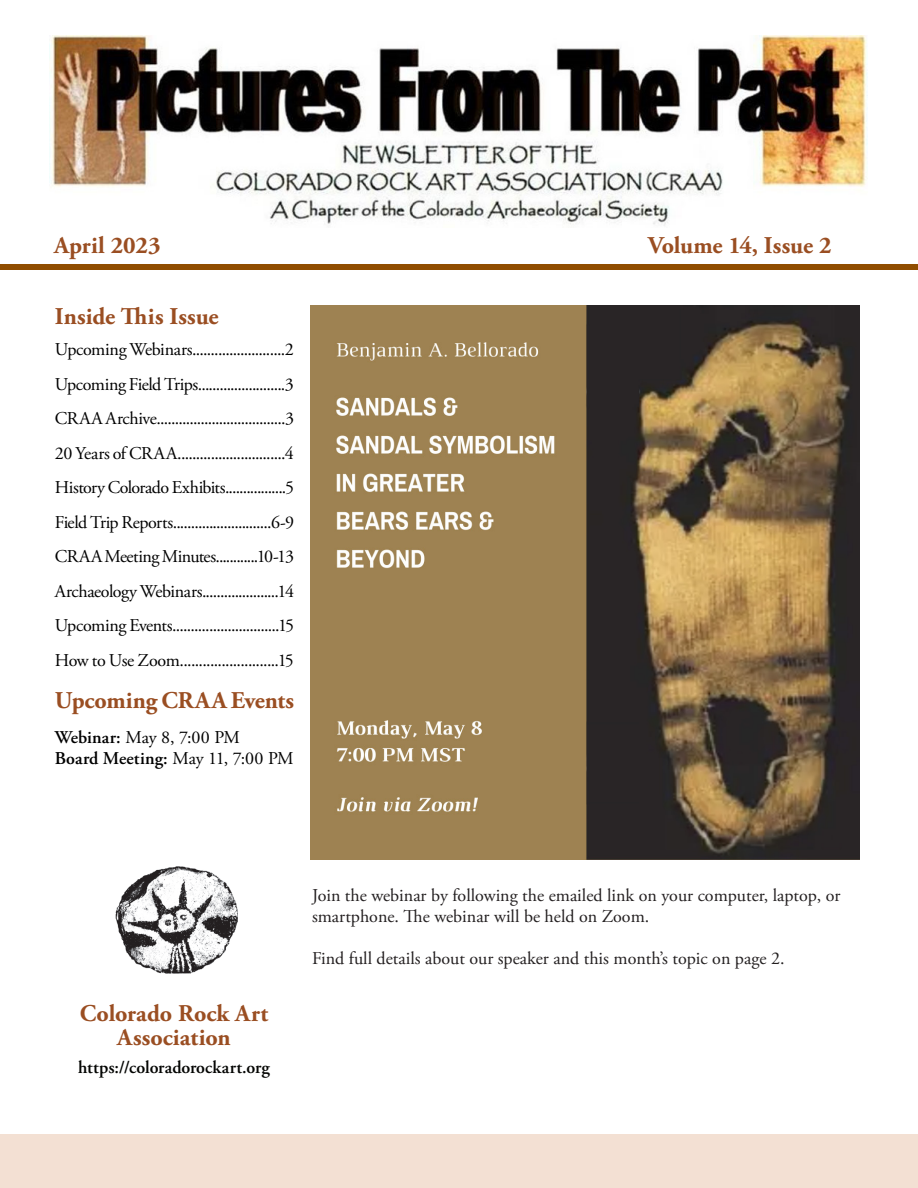
<style>
.page{position:relative;width:918px;height:1188px;background:#fff}
.page>*{position:absolute;margin:0;border:0;box-sizing:border-box;transform-origin:0 0}
.Head1{font:700 24px/24px "Adobe Garamond Pro";color:#9a4e22;text-align:center}
.MainText{font:700 24px "Adobe Garamond Pro";letter-spacing:-.005em;color:#9a4e22}
.Head1-2{font:18px "Adobe Garamond Pro";letter-spacing:-.025em;color:#000}
.t1{font:18px/21px "Adobe Garamond Pro";color:#231f20}
.Head1-3{font:600 18px "Adobe Garamond Pro";color:#040503}
.Head1-4{font:600 18px "Adobe Garamond Pro";letter-spacing:.005em;color:#000}
.s1{font-weight:600}
.s2{font-weight:400}
</style>
<div class="page">
<div style="left:0;top:264px;width:918px;height:6px;background:#904d00"></div>
<img style="left:115px;top:866px;width:123px;height:108px">
<img style="left:311px;top:306px;width:549px;height:553px">
<div style="left:3px;top:1137px;width:912px;height:48px;background:#f3e0d3"></div>
<div style="left:0;top:1134px;width:918px;height:54px;border:6px solid #f3e0d3"></div>
<img style="left:49px;top:35px;width:819px;height:191px">
<p class="Head1" style="left:54px;top:234px;width:108px">April 2023</p>
<p class="Head1" style="left:648px;top:234px;width:185px">Volume 14, Issue 2</p>
<p class="Head1" style="left:55px;top:305px;width:165px">Inside This Issue</p>
<p class="Head1-2" style="left:55px;top:339px;width:241px">Upcoming Webinars.........................2</p>
<p class="Head1-2" style="left:55px;top:373px;width:241px">Upcoming Field Trips........................3</p>
<p class="Head1-2" style="left:55px;top:408px;width:241px">CRAA Archive...................................3</p>
<p class="Head1-2" style="left:55px;top:442px;width:241px">20 Years of CRAA.............................4</p>
<p class="Head1-2" style="left:55px;top:477px;width:241px">History Colorado Exhibits.................5</p>
<p class="Head1-2" style="left:55px;top:511px;width:241px">Field Trip Reports...........................6-9</p>
<p class="Head1-2" style="left:55px;top:546px;width:241px">CRAA Meeting Minutes............10-13</p>
<p class="Head1-2" style="left:55px;top:580px;width:241px">Archaeology Webinars.....................14</p>
<p class="Head1-2" style="left:55px;top:615px;width:241px">Upcoming Events.............................15</p>
<p class="Head1-2" style="left:55px;top:649px;width:241px">How to Use Zoom..........................15</p>
<p class="MainText" style="left:55px;top:686px;width:241px">Upcoming CRAA Events</p>
<p class="Head1-2" style="left:55px;top:726px;width:187px"><span class="s1">Webinar:</span> May 8, 7:00 PM</p>
<p class="Head1-4" style="left:55px;top:747px;width:240px">Board Meeting: <span class="s2">May 11, 7:00 PM</span></p>
<p class="Head1" style="left:80px;top:1002px;width:190px">Colorado Rock Art<br>Association</p>
<p class="Head1-3" style="left:78px;top:1057px;width:193px">https://coloradorockart.org</p>
<p class="t1" style="left:312px;top:885px;width:530px">Join the webinar by following the emailed link on your computer, laptop, or smartphone. The webinar will be held on Zoom.</p>
<p class="t1" style="left:312px;top:948px;width:474px">Find full details about our speaker and this month’s topic on page 2.</p>
</div>
